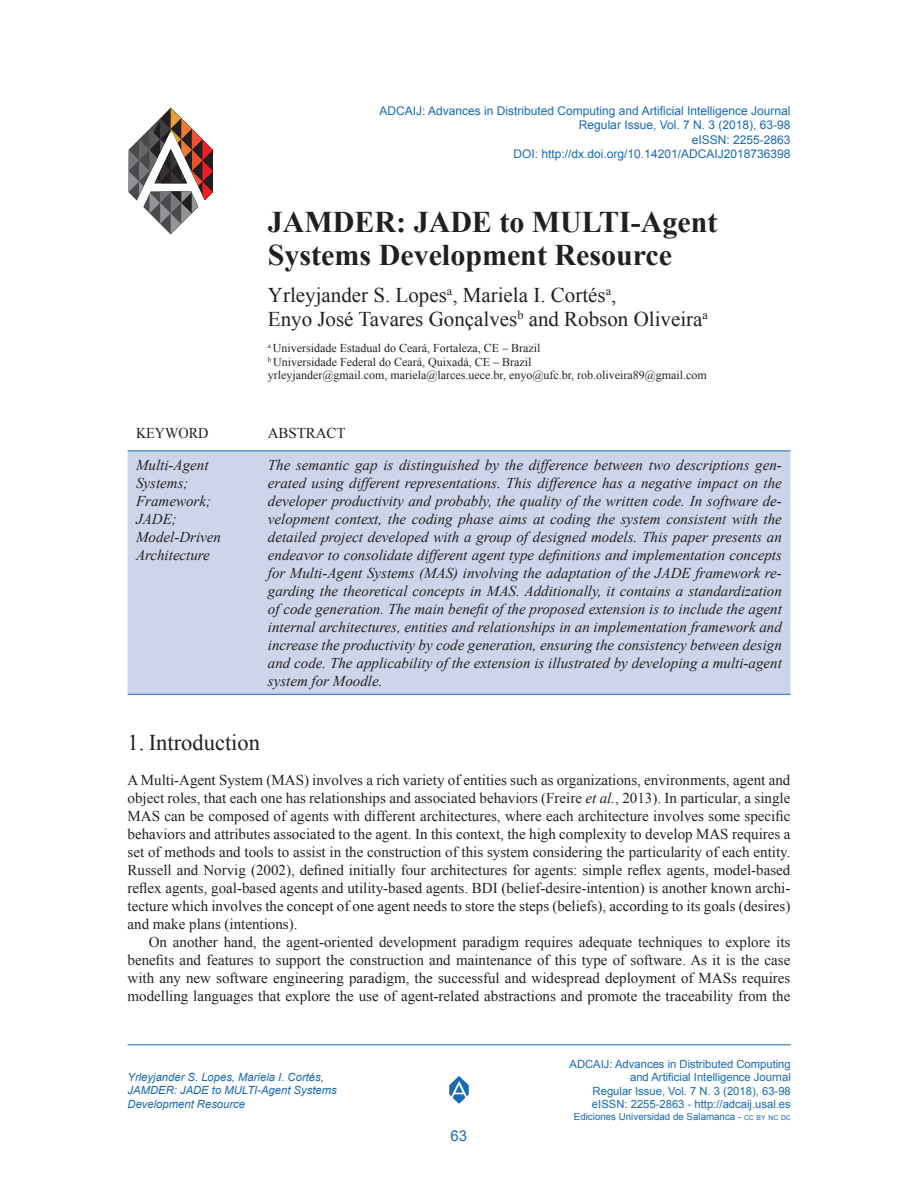
<style>
.page{position:relative;width:918px;height:1188px;background:#fff}
.page>*{position:absolute;margin:0;border:0;box-sizing:border-box;transform-origin:0 0}
._00Titulo{font:700 30px/33px "Times New Roman";color:#231f20}
._1Titulo{font:22.5px "Times New Roman";color:#231f20}
._00Autores{font:21px/24px "Times New Roman";color:#231f20}
._00Abstract{font:italic 15px/18px "Times New Roman";color:#231f20;text-align:justify}
._5Texto1{font:15px/18px "Times New Roman";color:#231f20;text-align:justify}
._5Texto{font:15px/18px "Times New Roman";color:#231f20;text-align:justify}
._00Keywords{font:italic 15px/18px "Times New Roman";color:#231f20}
._00KeywordsAbstractT{font:15px "Times New Roman";letter-spacing:-.005em;color:#231f20;scale:.95 1}
.t1{font:15px "Arial";color:#186ab2}
._00DatosAutores{font:12px "Times New Roman";color:#231f20}
.t2{font:12px/14.4px "Arial";color:#186ab2;text-align:right}
.t3{font:11.25px/13.5px "Arial";color:#186ab2;text-align:right}
.t4{font:italic 11.25px/13.5px "Arial";color:#186ab2}
.t5{font:9.75px "Arial";color:#186ab2}
.s1{font-style:italic}
.s2{font-size:6.9px}
</style>
<div class="page">
<svg style="left:449px;top:1076px;width:20px;height:28px"></svg>
<hr style="left:128px;top:1044px;width:663px;height:1px;background:#186ab2">
<svg style="left:128px;top:108px;width:85px;height:126px"></svg>
<div style="left:128px;top:451px;width:662px;height:243px;background:#cdd5eb"></div>
<hr style="left:128px;top:694px;width:140px;height:1px;background:#186ab2">
<hr style="left:268px;top:694px;width:522px;height:1px;background:#186ab2">
<hr style="left:268px;top:450px;width:522px;height:1px;background:#186ab2">
<hr style="left:128px;top:450px;width:140px;height:1px;background:#186ab2">
<p class="t2" style="left:380px;top:104px;width:412px">ADCAIJ: Advances in Distributed Computing and Artificial Intelligence Journal Regular Issue, Vol. 7 N. 3 (2018), 63-98<br>eISSN: 2255-2863<br>DOI: http://dx.doi.org/10.14201/ADCAIJ2018736398</p>
<p class="_00Titulo" style="left:268px;top:205px;width:451px">JAMDER: JADE to MULTI-Agent<br>Systems Development Resource</p>
<p class="_00Autores" style="left:268px;top:283px;width:442px">Yrleyjander S. Lopes<sup>a</sup>, Mariela I. Cortés<sup>a</sup>,<br>Enyo José Tavares Gonçalves<sup>b</sup> and Robson Oliveira<sup>a</sup></p>
<p class="_00DatosAutores" style="left:268px;top:340px;width:274px"><sup>a</sup> Universidade Estadual do Ceará, Fortaleza, CE – Brazil</p>
<p class="_00DatosAutores" style="left:268px;top:354px;width:265px"><sup>b</sup> Universidade Federal do Ceará, Quixadá, CE – Brazil</p>
<p class="_00DatosAutores" style="left:268px;top:367px;width:441px">yrleyjander@gmail.com, mariela@larces.uece.br, enyo@ufc.br, rob.oliveira89@gmail.com</p>
<p class="_00KeywordsAbstractT" style="left:136px;top:423px;width:78px">KEYWORD</p>
<p class="_5Texto1" style="left:268px;top:424px;width:79px">ABSTRACT</p>
<p class="_00Keywords" style="left:136px;top:455px;width:86px">Multi-Agent<br>Systems;<br>Framework;<br>JADE;<br>Model-Driven<br>Architecture</p>
<p class="_00Abstract" style="left:268px;top:455px;width:516px">The semantic gap is distinguished by the difference between two descriptions gen&shy;erated using different representations. This difference has a negative impact on the developer productivity and probably, the quality of the written code. In software de&shy;velopment context, the coding phase aims at coding the system consistent with the detailed project developed with a group of designed models. This paper presents an endeavor to consolidate different agent type definitions and implementation concepts for Multi-Agent Systems (MAS) involving the adaptation of the JADE framework re&shy;garding the theoretical concepts in MAS. Additionally, it contains a standardization of code generation. The main benefit of the proposed extension is to include the agent internal architectures, entities and relationships in an implementation framework and increase the productivity by code generation, ensuring the consistency between design and code. The applicability of the extension is illustrated by developing a multi-agent system for Moodle.</p>
<p class="_1Titulo" style="left:128px;top:727px;width:134px">1. Introduction</p>
<p class="_5Texto1" style="left:128px;top:770px;width:664px">A Multi-Agent System (MAS) involves a rich variety of entities such as organizations, environments, agent and object roles, that each one has relationships and associated behaviors (Freire <span class="s1">et al.</span>, 2013). In particular, a single MAS can be composed of agents with different architectures, where each architecture involves some specific behaviors and attributes associated to the agent. In this context, the high complexity to develop MAS requires a set of methods and tools to assist in the construction of this system considering the particularity of each entity.<br>Russell and Norvig (2002), defined initially four architectures for agents: simple reflex agents, model-based reflex agents, goal-based agents and utility-based agents. BDI (belief-desire-intention) is another known archi&shy;tecture which involves the concept of one agent needs to store the steps (beliefs), according to its goals (desires) and make plans (intentions).</p>
<p class="_5Texto" style="left:128px;top:932px;width:664px;text-indent:21px">On another hand, the agent-oriented development paradigm requires adequate techniques to explore its benefits and features to support the construction and maintenance of this type of software. As it is the case with any new software engineering paradigm, the successful and widespread deployment of MASs requires modelling languages that explore the use of agent-related abstractions and promote the traceability from the</p>
<p class="t4" style="left:128px;top:1070px;width:211px">Yrleyjander S. Lopes, Mariela I. Cortés,<br>JAMDER: JADE to MULTI-Agent Systems<br>Development Resource</p>
<p class="t1" style="left:451px;top:1126px;width:18px">63</p>
<p class="t3" style="left:570px;top:1057px;width:223px">ADCAIJ: Advances in Distributed Computing and Artificial Intelligence Journal<br>Regular Issue, Vol. 7 N. 3 (2018), 63-98 eISSN: 2255-2863 - http://adcaij.usal.es</p>
<p class="t5" style="left:574px;top:1110px;width:218px">Ediciones Universidad de Salamanca - <span class="s2">CC BY NC DC</span></p>
</div>
